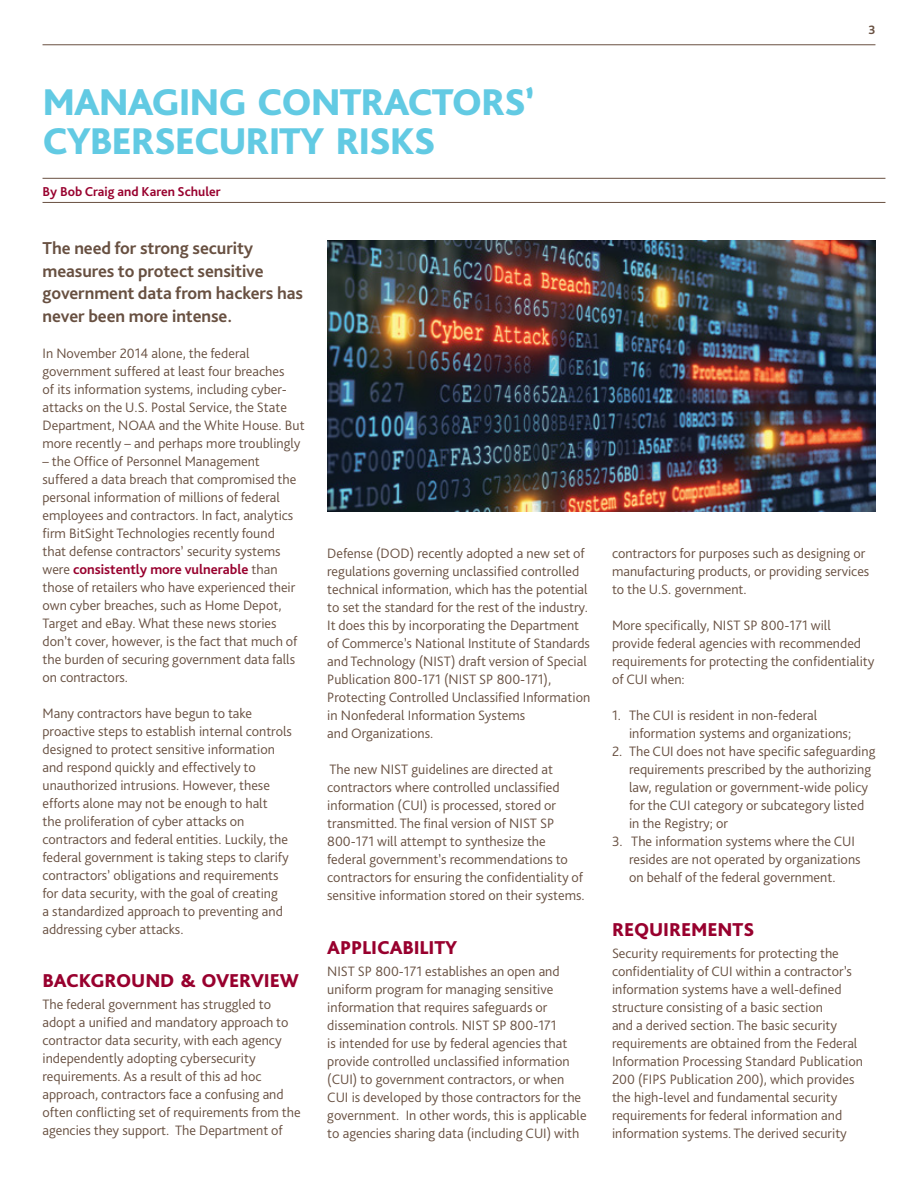
<style>
.page{position:relative;width:918px;height:1188px;background:#fff}
.page>*{position:absolute;margin:0;border:0;box-sizing:border-box;transform-origin:0 0}
.t1{font:800 39px/39px "Bliss Pro";letter-spacing:-.03em;color:#62cae3}
.t2{font:800 19.5px "Bliss Pro";letter-spacing:-.005em;color:#98002e}
.t3{font:700 18px/22.5px "Bliss Pro";letter-spacing:-.005em;color:#685041}
.t4{font:300 14.25px/18px "Bliss Pro";color:#685041}
.t5{font:700 13.5px "Bliss Pro";color:#98002e}
.t6{font:700 12.75px "Bliss Pro";color:#685041}
.s1{font-weight:700;color:#98002e}
</style>
<div class="page">
<hr style="left:43px;top:44px;width:832px;height:1px;background:#685041">
<hr style="left:43px;top:178px;width:842px;height:1px;background:#685041">
<hr style="left:43px;top:202px;width:842px;height:1px;background:#685041">
<img style="left:327px;top:240px;width:548px;height:272px">
<h1 class="t1" style="left:43px;top:81px;width:493px">MANAGING CONTRACTORS’<br>CYBERSECURITY RISKS</h1>
<p class="t5" style="left:43px;top:183px;width:180px">By Bob Craig and Karen Schuler</p>
<p class="t3" style="left:43px;top:236px;width:262px">The need for strong security measures to protect sensitive government data from hackers has never been more intense.</p>
<p class="t4" style="left:43px;top:344px;width:264px">In November 2014 alone, the federal government suffered at least four breaches<br>of its information systems, including cyber&shy;attacks on the U.S. Postal Service, the State Department, NOAA and the White House. But more recently – and perhaps more troublingly</p>
<p class="t4" style="left:43px;top:452px;width:257px">– the Office of Personnel Management suffered a data breach that compromised the personal information of millions of federal employees and contractors. In fact, analytics firm BitSight Technologies recently found that defense contractors’ security systems were <span class="s1">consistently more vulnerable</span> than those of retailers who have experienced their own cyber breaches, such as Home Depot, Target and eBay. What these news stories don’t cover, however, is the fact that much of the burden of securing government data falls on contractors.</p>
<p class="t4" style="left:43px;top:704px;width:251px">Many contractors have begun to take proactive steps to establish internal controls designed to protect sensitive information and respond quickly and effectively to unauthorized intrusions. However, these efforts alone may not be enough to halt<br>the proliferation of cyber attacks on contractors and federal entities. Luckily, the federal government is taking steps to clarify contractors’ obligations and requirements for data security, with the goal of creating<br>a standardized approach to preventing and addressing cyber attacks.</p>
<h2 class="t2" style="left:43px;top:968px;width:258px">BACKGROUND &amp; OVERVIEW</h2>
<p class="t4" style="left:43px;top:995px;width:260px">The federal government has struggled to adopt a unified and mandatory approach to contractor data security, with each agency independently adopting cybersecurity requirements. As a result of this ad hoc approach, contractors face a confusing and often conflicting set of requirements from the agencies they support. The Department of</p>
<p class="t4" style="left:327px;top:544px;width:264px">Defense (DOD) recently adopted a new set of regulations governing unclassified controlled technical information, which has the potential to set the standard for the rest of the industry.<br>It does this by incorporating the Department of Commerce’s National Institute of Standards and Technology (NIST) draft version of Special Publication 800-171 (NIST SP 800-171), Protecting Controlled Unclassified Information in Nonfederal Information Systems<br>and Organizations.</p>
<p class="t4" style="left:327px;top:760px;width:259px">The new NIST guidelines are directed at contractors where controlled unclassified information (CUI) is processed, stored or transmitted. The final version of NIST SP 800-171 will attempt to synthesize the federal government’s recommendations to contractors for ensuring the confidentiality of sensitive information stored on their systems.</p>
<h2 class="t2" style="left:327px;top:935px;width:132px">APPLICABILITY</h2>
<p class="t4" style="left:327px;top:962px;width:261px">NIST SP 800-171 establishes an open and uniform program for managing sensitive information that requires safeguards or dissemination controls. NIST SP 800-171<br>is intended for use by federal agencies that provide controlled unclassified information (CUI) to government contractors, or when CUI is developed by those contractors for the government. In other words, this is applicable to agencies sharing data (including CUI) with</p>
<p class="t6" style="left:868px;top:22px;width:9px">3</p>
<p class="t4" style="left:612px;top:544px;width:259px">contractors for purposes such as designing or manufacturing products, or providing services to the U.S. government.</p>
<p class="t4" style="left:612px;top:616px;width:264px">More specifically, NIST SP 800-171 will provide federal agencies with recommended requirements for protecting the confidentiality of CUI when:</p>
<p class="t4" style="left:629px;top:706px;width:224px;text-indent:-17px">1. The CUI is resident in non-federal information systems and organizations;</p>
<p class="t4" style="left:629px;top:742px;width:248px;text-indent:-17px">2. The CUI does not have specific safeguarding requirements prescribed by the authorizing law, regulation or government-wide policy for the CUI category or subcategory listed in the Registry; or</p>
<p class="t4" style="left:629px;top:832px;width:233px;text-indent:-17px">3. The information systems where the CUI resides are not operated by organizations on behalf of the federal government.</p>
<h2 class="t2" style="left:612px;top:917px;width:144px">REQUIREMENTS</h2>
<p class="t4" style="left:612px;top:944px;width:252px">Security requirements for protecting the confidentiality of CUI within a contractor’s information systems have a well-defined structure consisting of a basic section<br>and a derived section. The basic security requirements are obtained from the Federal Information Processing Standard Publication 200 (FIPS Publication 200), which provides the high-level and fundamental security requirements for federal information and information systems. The derived security</p>
</div>
